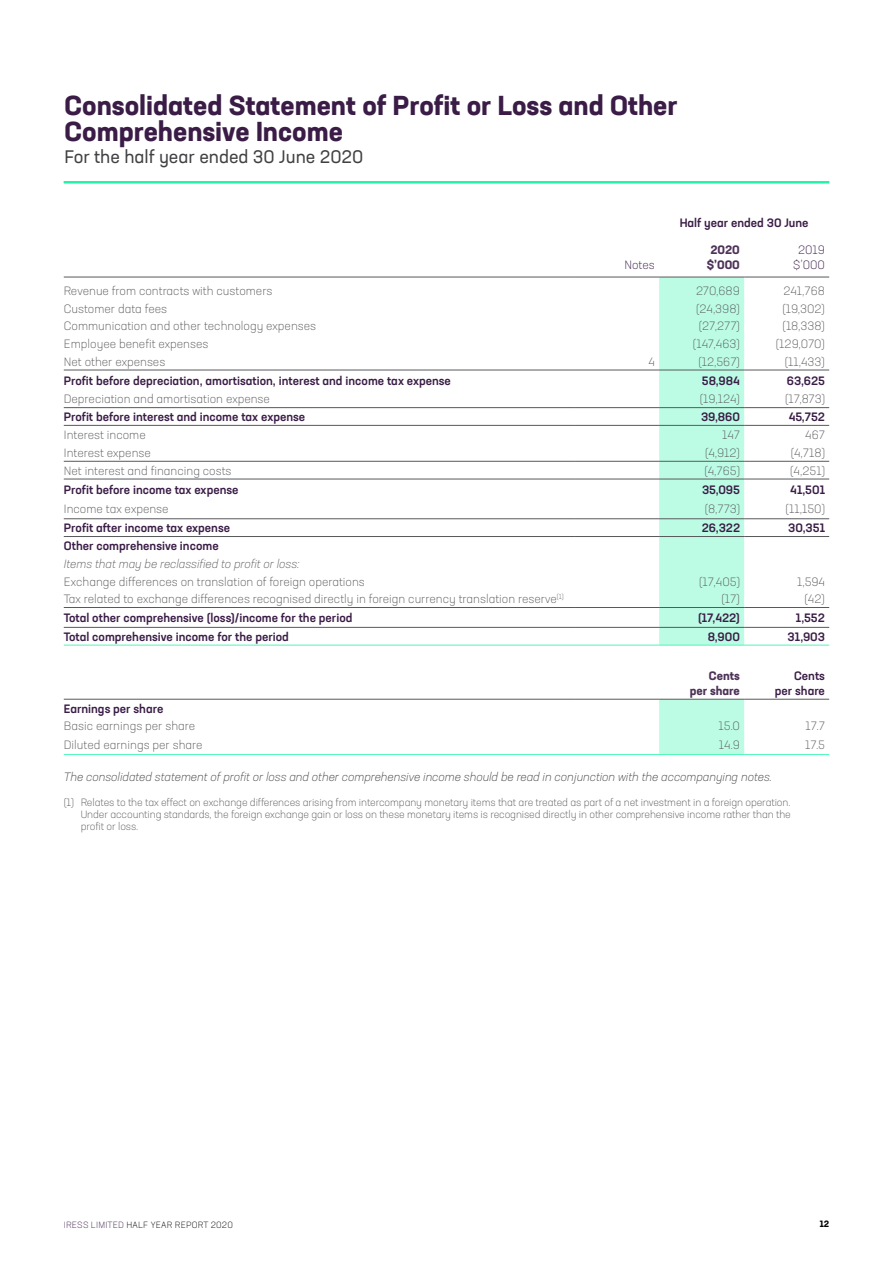
<style>
.page{position:relative;width:893px;height:1263px;background:#fff}
.page>*{position:absolute;margin:0;border:0;box-sizing:border-box;transform-origin:0 0}
.t1{font:700 27px/25.5px "Neusa Next Std";color:#3a1c46}
.t2{font:18px "Neusa Next Std";color:#414042}
.t3{font:300 12px "Neusa Next Std";color:#58595b}
.t4{font:500 12px/15px "Neusa Next Std";color:#3a1c46;text-align:right}
.t5{font:italic 300 12px "Neusa Next Std";color:#414042}
.t6{font:italic 300 12px "Neusa Next Std";color:#58595b}
.t7{font:700 12px/15px "Neusa Next Std";color:#4e3358;text-align:center}
.t8{font:300 12px/15px "Neusa Next Std";color:#3a1c46;text-align:center}
.t9{font:300 10.5px/12px "Neusa Next Std";letter-spacing:-.01em;color:#58595b;text-align:justify}
.t10{font:300 9px "Neusa Next Std";letter-spacing:.02em;color:#000}
.t11{font:700 9px "Neusa Next Std";color:#000}
.s1{color:#3a1c46}
</style>
<div class="page">
<svg style="left:659px;top:278px;width:85px;height:476px;background:#c3fbe7"></svg>
<hr style="left:64px;top:607px;width:510px;height:1px;background:#58595b">
<hr style="left:574px;top:607px;width:85px;height:1px;background:#58595b">
<hr style="left:659px;top:607px;width:85px;height:1px;background:#58595b">
<hr style="left:744px;top:607px;width:85px;height:1px;background:#58595b">
<hr style="left:64px;top:627px;width:510px;height:1px;background:#58595b">
<hr style="left:574px;top:627px;width:85px;height:1px;background:#58595b">
<hr style="left:659px;top:627px;width:85px;height:1px;background:#58595b">
<hr style="left:744px;top:627px;width:85px;height:1px;background:#58595b">
<hr style="left:64px;top:479px;width:510px;height:1px;background:#58595b">
<hr style="left:574px;top:479px;width:85px;height:1px;background:#58595b">
<hr style="left:659px;top:479px;width:85px;height:1px;background:#58595b">
<hr style="left:744px;top:479px;width:85px;height:1px;background:#58595b">
<hr style="left:64px;top:518px;width:510px;height:1px;background:#58595b">
<hr style="left:574px;top:518px;width:85px;height:1px;background:#58595b">
<hr style="left:659px;top:518px;width:85px;height:1px;background:#58595b">
<hr style="left:744px;top:518px;width:85px;height:1px;background:#58595b">
<hr style="left:64px;top:370px;width:510px;height:1px;background:#58595b">
<hr style="left:574px;top:370px;width:85px;height:1px;background:#58595b">
<hr style="left:659px;top:370px;width:85px;height:1px;background:#58595b">
<hr style="left:744px;top:370px;width:85px;height:1px;background:#58595b">
<hr style="left:64px;top:277px;width:510px;height:1px;background:#58595b">
<hr style="left:574px;top:277px;width:85px;height:1px;background:#58595b">
<hr style="left:659px;top:277px;width:85px;height:1px;background:#58595b">
<hr style="left:744px;top:277px;width:85px;height:1px;background:#58595b">
<hr style="left:64px;top:407px;width:510px;height:1px;background:#58595b">
<hr style="left:574px;top:407px;width:85px;height:1px;background:#58595b">
<hr style="left:659px;top:407px;width:85px;height:1px;background:#58595b">
<hr style="left:744px;top:407px;width:85px;height:1px;background:#58595b">
<hr style="left:64px;top:425px;width:510px;height:1px;background:#58595b">
<hr style="left:574px;top:425px;width:85px;height:1px;background:#58595b">
<hr style="left:659px;top:425px;width:85px;height:1px;background:#58595b">
<hr style="left:744px;top:425px;width:85px;height:1px;background:#58595b">
<hr style="left:64px;top:461px;width:510px;height:1px;background:#58595b">
<hr style="left:574px;top:461px;width:85px;height:1px;background:#58595b">
<hr style="left:659px;top:461px;width:85px;height:1px;background:#58595b">
<hr style="left:744px;top:461px;width:85px;height:1px;background:#58595b">
<hr style="left:64px;top:536px;width:510px;height:1px;background:#58595b">
<hr style="left:574px;top:536px;width:85px;height:1px;background:#58595b">
<hr style="left:659px;top:536px;width:85px;height:1px;background:#58595b">
<hr style="left:744px;top:536px;width:85px;height:1px;background:#58595b">
<hr style="left:64px;top:699px;width:510px;height:1px;background:#58595b">
<hr style="left:574px;top:699px;width:85px;height:1px;background:#58595b">
<hr style="left:659px;top:699px;width:85px;height:1px;background:#58595b">
<hr style="left:744px;top:699px;width:85px;height:1px;background:#58595b">
<hr style="left:64px;top:754px;width:510px;height:1px;background:#4ef7b9">
<hr style="left:574px;top:754px;width:85px;height:1px;background:#4ef7b9">
<hr style="left:659px;top:754px;width:85px;height:1px;background:#4ef7b9">
<hr style="left:744px;top:754px;width:85px;height:1px;background:#4ef7b9">
<hr style="left:64px;top:645px;width:510px;height:1px;background:#4ef7b9">
<hr style="left:574px;top:645px;width:85px;height:1px;background:#4ef7b9">
<hr style="left:659px;top:645px;width:85px;height:1px;background:#4ef7b9">
<hr style="left:744px;top:645px;width:85px;height:1px;background:#4ef7b9">
<hr style="left:64px;top:181px;width:765px;height:2px;background:#21f5a8">
<h1 class="t1" style="left:65px;top:92px;width:614px">Consolidated Statement of Profit or Loss and Other<br>Comprehensive Income</h1>
<h2 class="t2" style="left:65px;top:145px;width:300px">For the half year ended 30 June 2020</h2>
<p class="t8" style="left:624px;top:257px;width:32px">Notes</p>
<p class="t4" style="left:680px;top:215px;width:130px">Half year ended 30 June</p>
<p class="t7" style="left:707px;top:242px;width:35px">2020 $’000</p>
<p class="t8" style="left:793px;top:242px;width:33px">2019 $’000</p>
<p class="t3" style="left:64px;top:283px;width:210px">Revenue from contracts with customers</p>
<p class="t3" style="left:696px;top:283px;width:45px">270,689</p>
<p class="t3" style="left:783px;top:283px;width:43px">241,768</p>
<p class="t3" style="left:64px;top:301px;width:105px">Customer data fees</p>
<p class="t3" style="left:696px;top:301px;width:45px">(24,398)</p>
<p class="t3" style="left:782px;top:301px;width:44px">(19,302)</p>
<p class="t3" style="left:64px;top:319px;width:254px">Communication and other technology expenses</p>
<p class="t3" style="left:699px;top:319px;width:43px">(27,277)</p>
<p class="t3" style="left:783px;top:319px;width:44px">(18,338)</p>
<p class="t3" style="left:64px;top:336px;width:146px">Employee benefit expenses</p>
<p class="t3" style="left:693px;top:336px;width:48px">(147,463)</p>
<p class="t3" style="left:776px;top:336px;width:51px">(129,070)</p>
<p class="t3" style="left:64px;top:354px;width:103px">Net other expenses</p>
<p class="t3" style="left:648px;top:354px;width:8px">4</p>
<p class="t3" style="left:698px;top:354px;width:43px">(12,567)</p>
<p class="t3" style="left:785px;top:354px;width:42px">(11,433)</p>
<p class="t4" style="left:64px;top:373px;width:389px">Profit before depreciation, amortisation, interest and income tax expense</p>
<p class="t4" style="left:702px;top:373px;width:40px">58,984</p>
<p class="t4" style="left:787px;top:373px;width:40px">63,625</p>
<p class="t3" style="left:64px;top:392px;width:208px">Depreciation and amortisation expense</p>
<p class="t3" style="left:700px;top:392px;width:42px">(19,124)</p>
<p class="t3" style="left:785px;top:392px;width:41px">(17,873)</p>
<p class="t4" style="left:64px;top:409px;width:243px">Profit before interest and income tax expense</p>
<p class="t4" style="left:701px;top:409px;width:40px">39,860</p>
<p class="t4" style="left:789px;top:409px;width:38px">45,752</p>
<p class="t3" style="left:64px;top:427px;width:83px">Interest income</p>
<p class="t3" style="left:722px;top:427px;width:19px">147</p>
<p class="t3" style="left:805px;top:427px;width:21px">467</p>
<p class="t3" style="left:64px;top:445px;width:88px">Interest expense</p>
<p class="t3" style="left:705px;top:445px;width:36px">(4,912)</p>
<p class="t3" style="left:791px;top:445px;width:36px">(4,718)</p>
<p class="t3" style="left:64px;top:463px;width:169px">Net interest and financing costs</p>
<p class="t3" style="left:704px;top:463px;width:37px">(4,765)</p>
<p class="t3" style="left:790px;top:463px;width:36px">(4,251)</p>
<p class="t4" style="left:64px;top:482px;width:176px">Profit before income tax expense</p>
<p class="t4" style="left:702px;top:482px;width:39px">35,095</p>
<p class="t4" style="left:790px;top:482px;width:36px">41,501</p>
<p class="t3" style="left:64px;top:502px;width:106px">Income tax expense</p>
<p class="t3" style="left:705px;top:502px;width:37px">(8,773)</p>
<p class="t3" style="left:786px;top:502px;width:41px">(11,150)</p>
<p class="t4" style="left:64px;top:520px;width:168px">Profit after income tax expense</p>
<p class="t4" style="left:702px;top:520px;width:40px">26,322</p>
<p class="t4" style="left:788px;top:520px;width:38px">30,351</p>
<p class="t4" style="left:64px;top:538px;width:156px">Other comprehensive income</p>
<p class="t6" style="left:64px;top:556px;width:237px">Items that may be reclassified to profit or loss:</p>
<p class="t3" style="left:64px;top:574px;width:302px">Exchange differences on translation of foreign operations</p>
<p class="t3" style="left:699px;top:574px;width:42px">(17,405)</p>
<p class="t3" style="left:797px;top:574px;width:29px">1,594</p>
<p class="t3" style="left:64px;top:592px;width:501px">Tax related to exchange differences recognised directly in foreign currency translation reserve<sup>(1)</sup></p>
<p class="t3" style="left:722px;top:592px;width:20px">(17)</p>
<p class="t3" style="left:805px;top:592px;width:22px">(42)</p>
<p class="t4" style="left:64px;top:610px;width:290px">Total other comprehensive (loss)/income for the period</p>
<p class="t4" style="left:698px;top:610px;width:43px">(17,422)</p>
<p class="t4" style="left:796px;top:610px;width:30px">1,552</p>
<p class="t4" style="left:64px;top:629px;width:227px">Total comprehensive income for the period</p>
<p class="t4" style="left:708px;top:629px;width:34px">8,900</p>
<p class="t4" style="left:788px;top:629px;width:39px">31,903</p>
<p class="t7" style="left:690px;top:668px;width:52px;text-align:right">Cents per share</p>
<p class="t4" style="left:775px;top:668px;width:52px">Cents per share</p>
<p class="t4" style="left:64px;top:701px;width:101px">Earnings per share</p>
<p class="t3" style="left:64px;top:719px;width:133px">Basic earnings per share</p>
<p class="t3" style="left:718px;top:719px;width:23px">15.0</p>
<p class="t3" style="left:805px;top:719px;width:21px">17.7</p>
<p class="t3" style="left:64px;top:738px;width:140px">Diluted earnings per share</p>
<p class="t3" style="left:719px;top:738px;width:23px">14.9</p>
<p class="t3" style="left:805px;top:738px;width:21px">17.5</p>
<p class="t5" style="left:64px;top:769px;width:710px">The consolidated statement of profit or loss and other comprehensive income should be read in conjunction with the accompanying notes.</p>
<p class="t9" style="left:81px;top:796px;width:711px;text-indent:-17px">(1) Relates to the tax effect on exchange differences arising from intercompany monetary items that are treated as part of a net investment in a foreign operation.<br>Under accounting standards, the foreign exchange gain or loss on these monetary items is recognised directly in other comprehensive income rather than the profit or loss.</p>
<p class="t10" style="left:64px;top:1219px;width:171px"><span class="s1">IRESS LIMITED</span> HALF YEAR REPORT 2020</p>
<p class="t11" style="left:820px;top:1218px;width:11px">12</p>
</div>
